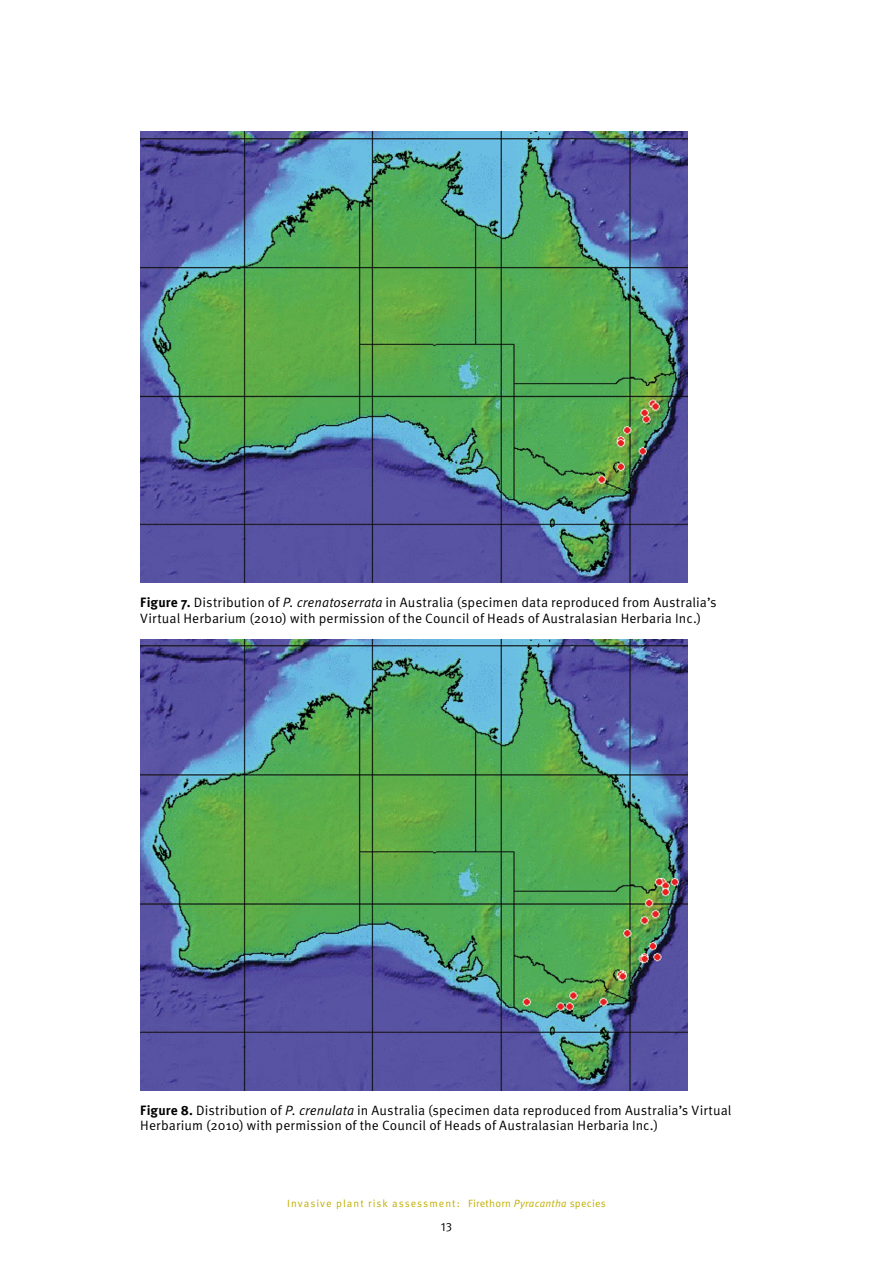
<style>
.page{position:relative;width:893px;height:1263px;background:#fff}
.page>*{position:absolute;margin:0;border:0;box-sizing:border-box;transform-origin:0 0}
.t1{font:13.5px/15.8px "Meta OT";letter-spacing:.01em;color:#000}
.t2{font:12px "Meta OT";color:#000}
.t3{font:10.5px "Meta OT";letter-spacing:.09em;color:#c0ae00}
.s1{font-weight:700}
.s2{font-style:italic}
</style>
<div class="page">
<img style="left:140px;top:132px;width:547px;height:451px">
<img style="left:140px;top:640px;width:547px;height:450px">
<p class="t1" style="left:140px;top:594px;width:578px"><span class="s1">Figure 7.</span> Distribution of <span class="s2">P. crenatoserrata</span> in Australia (specimen data reproduced from Australia’s<br>Virtual Herbarium (2010) with permission of the Council of Heads of Australasian Herbaria Inc.)</p>
<p class="t1" style="left:140px;top:1102px;width:593px"><span class="s1">Figure 8.</span> Distribution of <span class="s2">P. crenulata</span> in Australia (specimen data reproduced from Australia’s Virtual<br>Herbarium (2010) with permission of the Council of Heads of Australasian Herbaria Inc.)</p>
<p class="t3" style="left:287px;top:1197px;width:320px">Invasive plant risk assessment: Firethorn <span class="s2">Pyracantha</span> species</p>
<p class="t2" style="left:441px;top:1219px;width:13px">13</p>
</div>
